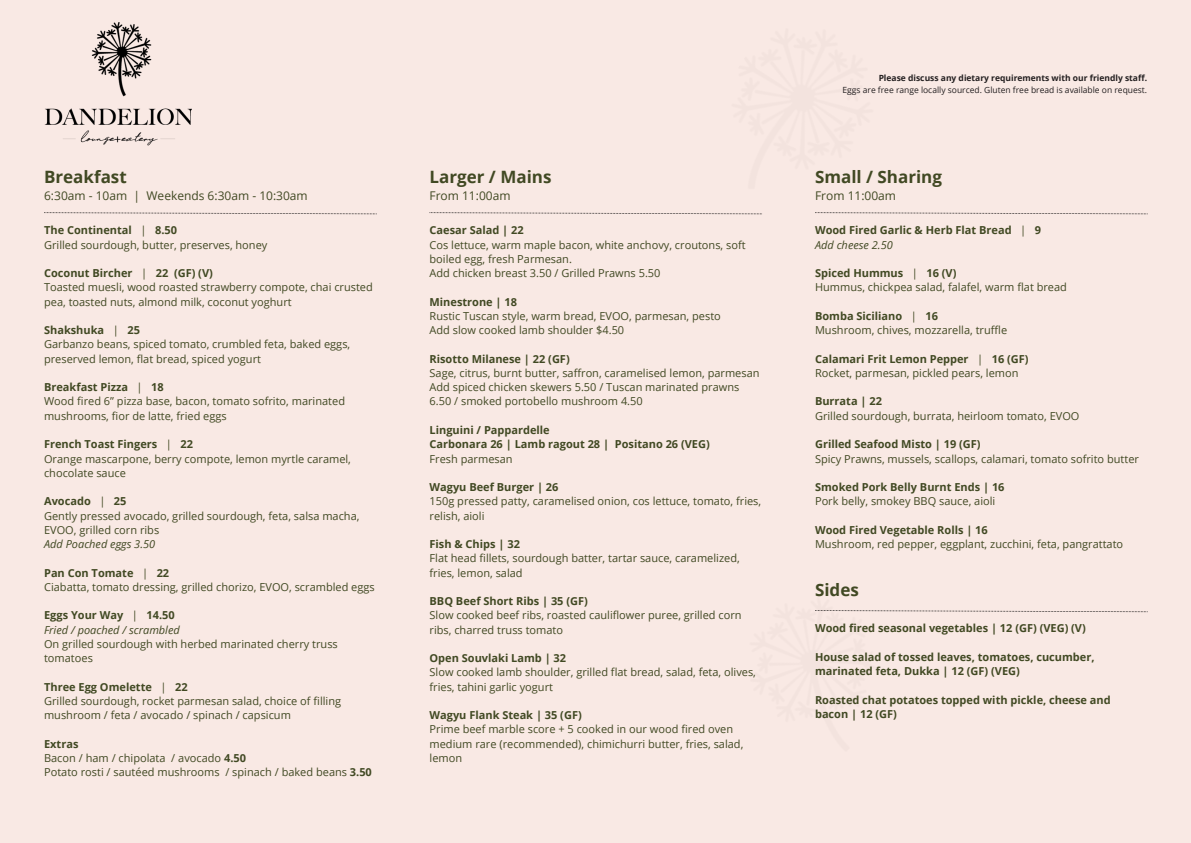
<style>
.page{position:relative;width:1191px;height:843px;background:#fff}
.page>*{position:absolute;margin:0;border:0;box-sizing:border-box;transform-origin:0 0}
.t1{font:700 17px "Open Sans";color:#414923}
.t2{font:12px "Open Sans";color:#414923}
.t3{font:11px/14.2px "Open Sans";color:#414923}
.t4{font:700 11px/14.2px "Open Sans";color:#414923}
.t5{font:italic 11px "Open Sans";color:#414923}
.t6{font:8.5px "Open Sans";color:#231f20}
.t7{font:700 8.5px "Open Sans";color:#231f20}
.s1{font-weight:400}
.s2{font-weight:700}
</style>
<div class="page">
<div style="left:0;top:0;width:1190px;height:842px;background:#f9e9e4"></div>
<svg style="left:44px;top:212px;width:332px;height:2px"></svg>
<svg style="left:429px;top:212px;width:254px;height:2px"></svg>
<svg style="left:903px;top:212px;width:244px;height:2px"></svg>
<svg style="left:815px;top:610px;width:332px;height:2px"></svg>
<img style="left:44px;top:22px;width:147px;height:124px">
<img style="left:683px;top:212px;width:220px;height:3px">
<p class="t7" style="left:878px;top:72px;width:270px">Please discuss any dietary requirements with our friendly staff.</p>
<p class="t6" style="left:842px;top:84px;width:306px">Eggs are free range locally sourced. Gluten free bread is available on request.</p>
<p class="t1" style="left:44px;top:164px;width:84px">Breakfast</p>
<p class="t1" style="left:815px;top:164px;width:128px">Small / Sharing</p>
<p class="t2" style="left:44px;top:187px;width:265px">6:30am - 10am | Weekends 6:30am - 10:30am</p>
<p class="t4" style="left:815px;top:223px;width:227px">Wood Fired Garlic &amp; Herb Flat Bread <span class="s1">|</span> 9</p>
<p class="t5" style="left:815px;top:237px;width:79px">Add cheese 2.50</p>
<p class="t4" style="left:815px;top:265px;width:143px">Spiced Hummus <span class="s1">|</span> 16 (V)</p>
<p class="t3" style="left:815px;top:280px;width:253px">Hummus, chickpea salad, falafel, warm flat bread</p>
<p class="t4" style="left:815px;top:308px;width:124px">Bomba Siciliano <span class="s1">|</span> 16</p>
<p class="t3" style="left:815px;top:322px;width:194px">Mushroom, chives, mozzarella, truffle</p>
<p class="t4" style="left:815px;top:351px;width:215px">Calamari Frit Lemon Pepper <span class="s1">|</span> 16 (GF)</p>
<p class="t3" style="left:815px;top:365px;width:205px">Rocket, parmesan, pickled pears, lemon</p>
<p class="t4" style="left:815px;top:394px;width:68px">Burrata | 22</p>
<p class="t3" style="left:815px;top:408px;width:266px">Grilled sourdough, burrata, heirloom tomato, EVOO</p>
<p class="t4" style="left:815px;top:436px;width:167px">Grilled Seafood Misto | 19 (GF)</p>
<p class="t3" style="left:815px;top:451px;width:325px">Spicy Prawns, mussels, scallops, calamari, tomato sofrito butter</p>
<p class="t4" style="left:815px;top:479px;width:191px">Smoked Pork Belly Burnt Ends | 16</p>
<p class="t3" style="left:815px;top:493px;width:182px">Pork belly, smokey BBQ sauce, aioli</p>
<p class="t4" style="left:815px;top:522px;width:174px">Wood Fired Vegetable Rolls | 16</p>
<p class="t3" style="left:815px;top:536px;width:310px">Mushroom, red pepper, eggplant, zucchini, feta, pangrattato</p>
<p class="t1" style="left:429px;top:164px;width:123px">Larger / Mains</p>
<p class="t2" style="left:429px;top:187px;width:83px">From 11:00am</p>
<p class="t2" style="left:815px;top:187px;width:83px">From 11:00am</p>
<p class="t4" style="left:44px;top:223px;width:134px">The Continental <span class="s1">|</span> 8.50</p>
<p class="t3" style="left:44px;top:237px;width:225px">Grilled sourdough, butter, preserves, honey</p>
<p class="t4" style="left:44px;top:265px;width:170px">Coconut Bircher <span class="s1">|</span> 22 (GF) (V)</p>
<p class="t3" style="left:44px;top:280px;width:330px">Toasted muesli, wood roasted strawberry compote, chai crusted pea, toasted nuts, almond milk, coconut yoghurt</p>
<p class="t4" style="left:44px;top:322px;width:97px">Shakshuka <span class="s1">|</span> 25</p>
<p class="t3" style="left:44px;top:337px;width:307px">Garbanzo beans, spiced tomato, crumbled feta, baked eggs, preserved lemon, flat bread, spiced yogurt</p>
<p class="t4" style="left:44px;top:379px;width:121px">Breakfast Pizza <span class="s1">|</span> 18</p>
<p class="t3" style="left:44px;top:394px;width:302px">Wood fired 6” pizza base, bacon, tomato sofrito, marinated mushrooms, fior de latte, fried eggs</p>
<p class="t4" style="left:44px;top:436px;width:150px">French Toast Fingers <span class="s1">|</span> 22</p>
<p class="t3" style="left:44px;top:451px;width:308px">Orange mascarpone, berry compote, lemon myrtle caramel, chocolate sauce</p>
<p class="t4" style="left:44px;top:493px;width:84px">Avocado <span class="s1">|</span> 25</p>
<p class="t3" style="left:44px;top:508px;width:317px">Gently pressed avocado, grilled sourdough, feta, salsa macha,<br>EVOO, grilled corn ribs</p>
<p class="t5" style="left:44px;top:536px;width:113px">Add Poached eggs 3.50</p>
<p class="t4" style="left:44px;top:565px;width:127px">Pan Con Tomate <span class="s1">|</span> 22</p>
<p class="t3" style="left:44px;top:579px;width:332px">Ciabatta, tomato dressing, grilled chorizo, EVOO, scrambled eggs</p>
<p class="t4" style="left:44px;top:607px;width:132px">Eggs Your Way <span class="s1">|</span> 14.50</p>
<p class="t5" style="left:44px;top:621px;width:137px">Fried / poached / scrambled</p>
<p class="t3" style="left:44px;top:636px;width:295px">On grilled sourdough with herbed marinated cherry truss tomatoes</p>
<p class="t4" style="left:44px;top:679px;width:145px">Three Egg Omelette <span class="s1">|</span> 22</p>
<p class="t3" style="left:44px;top:693px;width:298px">Grilled sourdough, rocket parmesan salad, choice of filling</p>
<p class="t3" style="left:44px;top:707px;width:248px">mushroom / feta / avocado / spinach / capsicum</p>
<p class="t4" style="left:44px;top:736px;width:36px">Extras</p>
<p class="t3" style="left:44px;top:750px;width:203px">Bacon / ham / chipolata / avocado <span class="s2">4.50</span></p>
<p class="t3" style="left:44px;top:764px;width:329px">Potato rosti / sautéed mushrooms / spinach / baked beans <span class="s2">3.50</span></p>
<p class="t4" style="left:429px;top:223px;width:96px">Caesar Salad | 22</p>
<p class="t3" style="left:429px;top:237px;width:317px">Cos lettuce, warm maple bacon, white anchovy, croutons, soft boiled egg, fresh Parmesan.</p>
<p class="t3" style="left:429px;top:265px;width:232px">Add chicken breast 3.50 / Grilled Prawns 5.50</p>
<p class="t4" style="left:429px;top:294px;width:89px">Minestrone | 18</p>
<p class="t3" style="left:429px;top:308px;width:293px">Rustic Tuscan style, warm bread, EVOO, parmesan, pesto</p>
<p class="t3" style="left:429px;top:322px;width:196px">Add slow cooked lamb shoulder $4.50</p>
<p class="t4" style="left:429px;top:351px;width:142px">Risotto Milanese | 22 (GF)</p>
<p class="t3" style="left:429px;top:365px;width:331px">Sage, citrus, burnt butter, saffron, caramelised lemon, parmesan</p>
<p class="t3" style="left:429px;top:379px;width:311px">Add spiced chicken skewers 5.50 / Tuscan marinated prawns<br>6.50 / smoked portobello mushroom 4.50</p>
<p class="t4" style="left:429px;top:422px;width:122px">Linguini / Pappardelle</p>
<p class="t4" style="left:429px;top:436px;width:282px">Carbonara 26 | Lamb ragout 28 | Positano 26 (VEG)</p>
<p class="t3" style="left:429px;top:451px;width:84px">Fresh parmesan</p>
<p class="t4" style="left:429px;top:479px;width:130px">Wagyu Beef Burger | 26</p>
<p class="t3" style="left:429px;top:493px;width:333px">150g pressed patty, caramelised onion, cos lettuce, tomato, fries, relish, aioli</p>
<p class="t4" style="left:429px;top:536px;width:92px">Fish &amp; Chips | 32</p>
<p class="t3" style="left:429px;top:550px;width:312px">Flat head fillets, sourdough batter, tartar sauce, caramelized, fries, lemon, salad</p>
<p class="t4" style="left:429px;top:593px;width:160px">BBQ Beef Short Ribs | 35 (GF)</p>
<p class="t3" style="left:429px;top:607px;width:313px">Slow cooked beef ribs, roasted cauliflower puree, grilled corn ribs, charred truss tomato</p>
<p class="t4" style="left:429px;top:650px;width:138px">Open Souvlaki Lamb | 32</p>
<p class="t3" style="left:429px;top:664px;width:328px">Slow cooked lamb shoulder, grilled flat bread, salad, feta, olives, fries, tahini garlic yogurt</p>
<p class="t4" style="left:429px;top:707px;width:154px">Wagyu Flank Steak | 35 (GF)</p>
<p class="t3" style="left:429px;top:721px;width:315px">Prime beef marble score + 5 cooked in our wood fired oven medium rare (recommended), chimichurri butter, fries, salad, lemon</p>
<p class="t1" style="left:815px;top:577px;width:45px">Sides</p>
<p class="t4" style="left:815px;top:620px;width:272px">Wood fired seasonal vegetables | 12 (GF) (VEG) (V)</p>
<p class="t4" style="left:815px;top:649px;width:281px">House salad of tossed leaves, tomatoes, cucumber, marinated feta, Dukka | 12 (GF) (VEG)</p>
<p class="t4" style="left:815px;top:692px;width:297px">Roasted chat potatoes topped with pickle, cheese and bacon | 12 (GF)</p>
</div>
